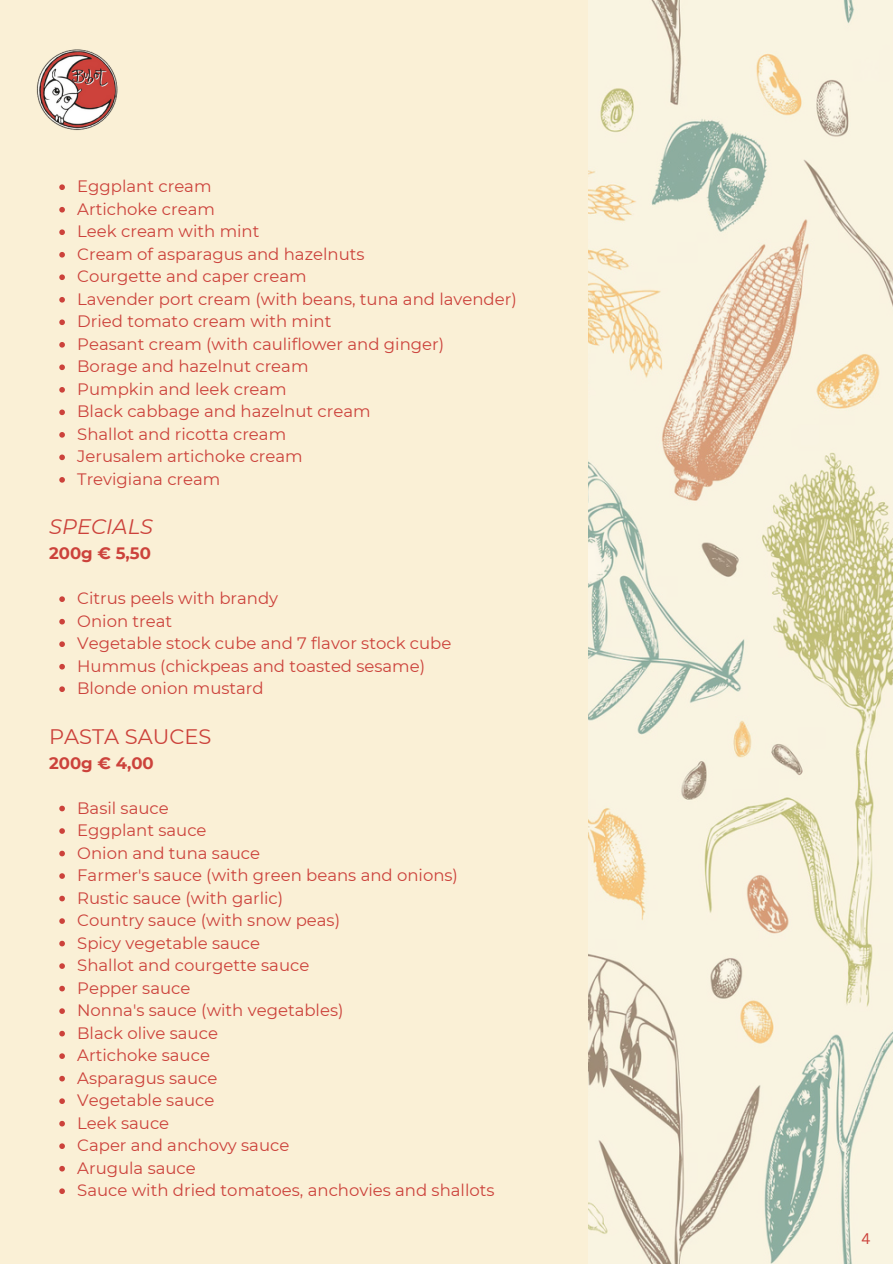
<style>
.page{position:relative;width:893px;height:1264px;background:#fff}
.page>*{position:absolute;margin:0;border:0;box-sizing:border-box;transform-origin:0 0}
.t1{font:21px "Montserrat";color:#cc423b}
.t2{font:italic 21px "Montserrat";color:#cc423b}
.t3{font:16.5px "Montserrat";color:#cc423b}
.t4{font:700 16.5px "Montserrat";color:#cc423b}
.t5{font:15px "Canva Sans";color:#cc423b}
</style>
<div class="page">
<img style="left:587px;top:0;width:305px;height:1263px">
<div style="left:0;top:0;width:587px;height:1263px;background:#faf0d6"></div>
<svg style="left:59px;top:184px;width:6px;height:6px"></svg>
<svg style="left:59px;top:207px;width:6px;height:5px"></svg>
<svg style="left:59px;top:229px;width:6px;height:6px"></svg>
<svg style="left:59px;top:252px;width:6px;height:5px"></svg>
<svg style="left:59px;top:274px;width:6px;height:6px"></svg>
<svg style="left:59px;top:297px;width:6px;height:5px"></svg>
<svg style="left:59px;top:319px;width:6px;height:6px"></svg>
<svg style="left:59px;top:342px;width:6px;height:5px"></svg>
<svg style="left:59px;top:364px;width:6px;height:6px"></svg>
<svg style="left:59px;top:387px;width:6px;height:5px"></svg>
<svg style="left:59px;top:409px;width:6px;height:6px"></svg>
<svg style="left:59px;top:432px;width:6px;height:5px"></svg>
<svg style="left:59px;top:454px;width:6px;height:6px"></svg>
<svg style="left:59px;top:477px;width:6px;height:5px"></svg>
<svg style="left:59px;top:596px;width:6px;height:6px"></svg>
<svg style="left:59px;top:619px;width:6px;height:5px"></svg>
<svg style="left:59px;top:641px;width:6px;height:6px"></svg>
<svg style="left:59px;top:664px;width:6px;height:5px"></svg>
<svg style="left:59px;top:686px;width:6px;height:6px"></svg>
<svg style="left:59px;top:805px;width:6px;height:6px"></svg>
<svg style="left:59px;top:828px;width:6px;height:5px"></svg>
<svg style="left:59px;top:850px;width:6px;height:6px"></svg>
<svg style="left:59px;top:873px;width:6px;height:5px"></svg>
<svg style="left:59px;top:895px;width:6px;height:6px"></svg>
<svg style="left:59px;top:918px;width:6px;height:5px"></svg>
<svg style="left:59px;top:940px;width:6px;height:6px"></svg>
<svg style="left:59px;top:963px;width:6px;height:5px"></svg>
<svg style="left:59px;top:985px;width:6px;height:6px"></svg>
<svg style="left:59px;top:1008px;width:6px;height:5px"></svg>
<svg style="left:59px;top:1030px;width:6px;height:6px"></svg>
<svg style="left:59px;top:1053px;width:6px;height:5px"></svg>
<svg style="left:59px;top:1075px;width:6px;height:6px"></svg>
<svg style="left:59px;top:1098px;width:6px;height:5px"></svg>
<svg style="left:59px;top:1120px;width:6px;height:6px"></svg>
<svg style="left:59px;top:1143px;width:6px;height:5px"></svg>
<svg style="left:59px;top:1165px;width:6px;height:6px"></svg>
<svg style="left:59px;top:1188px;width:6px;height:5px"></svg>
<img style="left:36px;top:49px;width:82px;height:82px">
<p class="t3" style="left:77px;top:176px;width:136px">Eggplant cream</p>
<p class="t3" style="left:77px;top:199px;width:139px">Artichoke cream</p>
<p class="t3" style="left:77px;top:221px;width:184px">Leek cream with mint</p>
<p class="t3" style="left:77px;top:244px;width:289px">Cream of asparagus and hazelnuts</p>
<p class="t3" style="left:77px;top:266px;width:231px">Courgette and caper cream</p>
<p class="t3" style="left:77px;top:289px;width:441px">Lavender port cream (with beans, tuna and lavender)</p>
<p class="t3" style="left:77px;top:311px;width:256px">Dried tomato cream with mint</p>
<p class="t3" style="left:77px;top:334px;width:368px">Peasant cream (with cauliflower and ginger)</p>
<p class="t3" style="left:77px;top:356px;width:233px">Borage and hazelnut cream</p>
<p class="t3" style="left:77px;top:379px;width:211px">Pumpkin and leek cream</p>
<p class="t3" style="left:77px;top:401px;width:295px">Black cabbage and hazelnut cream</p>
<p class="t3" style="left:77px;top:424px;width:210px">Shallot and ricotta cream</p>
<p class="t3" style="left:77px;top:446px;width:227px">Jerusalem artichoke cream</p>
<p class="t3" style="left:77px;top:469px;width:145px">Trevigiana cream</p>
<p class="t2" style="left:49px;top:514px;width:105px">SPECIALS</p>
<p class="t4" style="left:49px;top:543px;width:103px">200g € 5,50</p>
<p class="t3" style="left:77px;top:588px;width:202px">Citrus peels with brandy</p>
<p class="t3" style="left:77px;top:610px;width:96px">Onion treat</p>
<p class="t3" style="left:77px;top:633px;width:376px">Vegetable stock cube and 7 flavor stock cube</p>
<p class="t3" style="left:77px;top:655px;width:349px">Hummus (chickpeas and toasted sesame)</p>
<p class="t3" style="left:77px;top:678px;width:188px">Blonde onion mustard</p>
<p class="t1" style="left:49px;top:723px;width:164px">PASTA SAUCES</p>
<p class="t4" style="left:49px;top:752px;width:106px">200g € 4,00</p>
<p class="t3" style="left:77px;top:797px;width:93px">Basil sauce</p>
<p class="t3" style="left:77px;top:820px;width:131px">Eggplant sauce</p>
<p class="t3" style="left:77px;top:842px;width:184px">Onion and tuna sauce</p>
<p class="t3" style="left:77px;top:865px;width:382px">Farmer's sauce (with green beans and onions)</p>
<p class="t3" style="left:77px;top:887px;width:208px">Rustic sauce (with garlic)</p>
<p class="t3" style="left:77px;top:910px;width:264px">Country sauce (with snow peas)</p>
<p class="t3" style="left:77px;top:932px;width:184px">Spicy vegetable sauce</p>
<p class="t3" style="left:77px;top:955px;width:234px">Shallot and courgette sauce</p>
<p class="t3" style="left:77px;top:977px;width:115px">Pepper sauce</p>
<p class="t3" style="left:77px;top:1000px;width:268px">Nonna's sauce (with vegetables)</p>
<p class="t3" style="left:77px;top:1022px;width:142px">Black olive sauce</p>
<p class="t3" style="left:77px;top:1045px;width:134px">Artichoke sauce</p>
<p class="t3" style="left:77px;top:1067px;width:142px">Asparagus sauce</p>
<p class="t3" style="left:77px;top:1090px;width:139px">Vegetable sauce</p>
<p class="t3" style="left:77px;top:1112px;width:93px">Leek sauce</p>
<p class="t3" style="left:77px;top:1135px;width:214px">Caper and anchovy sauce</p>
<p class="t3" style="left:77px;top:1157px;width:120px">Arugula sauce</p>
<p class="t3" style="left:77px;top:1180px;width:419px">Sauce with dried tomatoes, anchovies and shallots</p>
<p class="t5" style="left:861px;top:1227px;width:11px">4</p>
</div>
